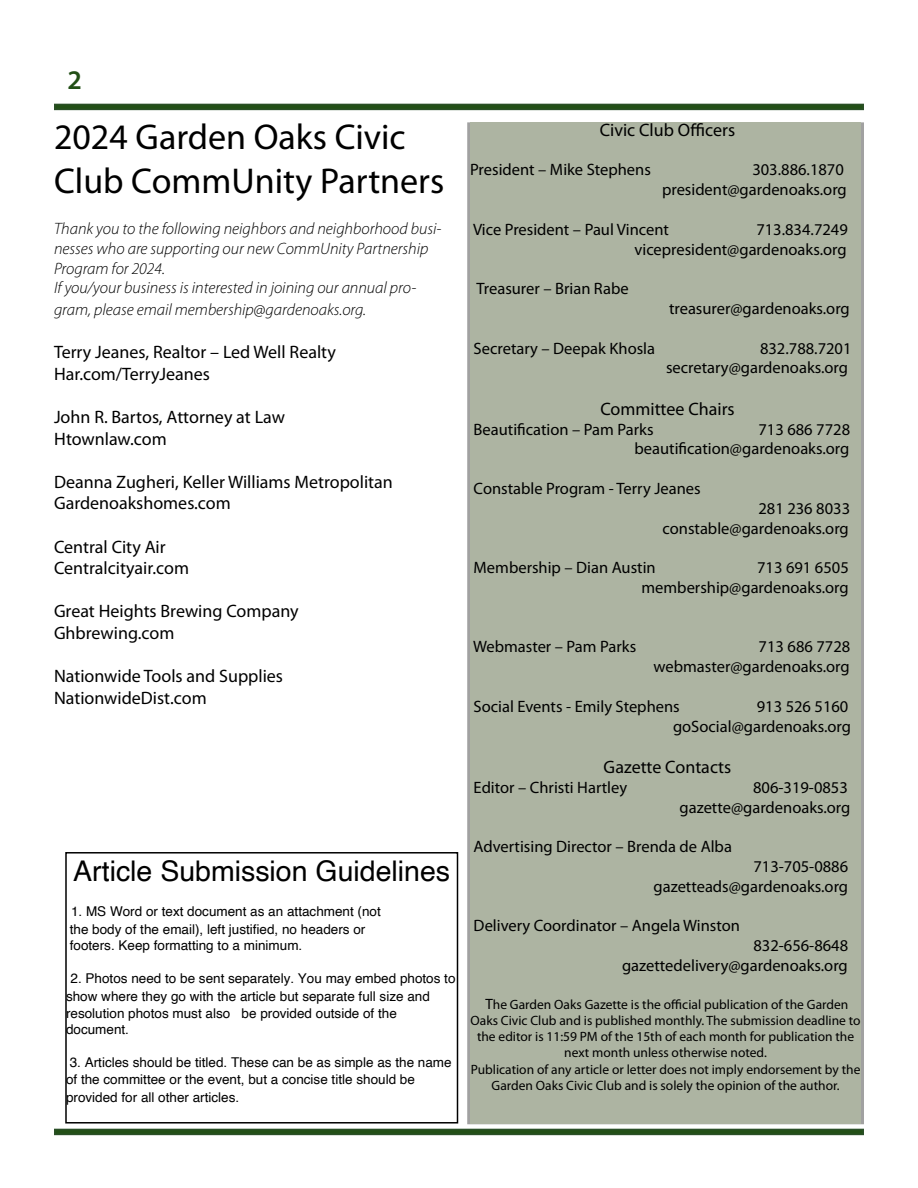
<style>
.page{position:relative;width:918px;height:1188px;background:#fff}
.page>*{position:absolute;margin:0;border:0;box-sizing:border-box;transform-origin:0 0}
.t1{font:36px/43.2px "Myriad Pro";color:#000}
.t2{font:28.5px "Helvetica";color:#000}
.t3{font:600 27px "Myriad Pro";color:#224f16}
.t4{font:18px/21.6px "Myriad Pro";color:#000}
.t5{font:16.5px/19.8px "Myriad Pro";color:#000;text-align:right}
.t6{font:italic 300 16.5px/19.8px "Myriad Pro";color:#000}
.t7{font:13.5px/18px "Helvetica";color:#000}
.t8{font:13.5px/16.2px "Myriad Pro";color:#000;text-align:center}
.s1{font-size:15px}
</style>
<div class="page">
<div style="left:54px;top:104px;width:810px;height:6px;background:#224f16;border:2px solid #2a4f27"></div>
<div style="left:470px;top:122px;width:391px;height:1002px;background:#adb4a2"></div>
<div style="left:65px;top:852px;width:393px;height:272px;border:2px solid #000"></div>
<div style="left:54px;top:1129px;width:810px;height:6px;background:#224f16;border:2px solid #2a4f27"></div>
<h3 class="t3" style="left:68px;top:63px;width:16px">2</h3>
<h1 class="t1" style="left:54px;top:115px;width:392px">2024 Garden Oaks Civic<br>Club CommUnity Partners</h1>
<p class="t6" style="left:54px;top:218px;width:389px">Thank you to the following neighbors and neighborhood busi&shy;nesses who are supporting our new CommUnity Partnership Program for 2024.<br>If you/your business is interested in joining our annual pro-</p>
<p class="t6" style="left:54px;top:299px;width:314px">gram, please email membership@gardenoaks.org.</p>
<p class="t4" style="left:54px;top:341px;width:283px">Terry Jeanes, Realtor – Led Well Realty<br>Har.com/TerryJeanes</p>
<p class="t4" style="left:54px;top:406px;width:232px">John R. Bartos, Attorney at Law<br>Htownlaw.com</p>
<p class="t4" style="left:54px;top:471px;width:340px">Deanna Zugheri, Keller Williams Metropolitan<br>Gardenoakshomes.com</p>
<p class="t4" style="left:54px;top:535px;width:137px">Central City Air<br>Centralcityair.com</p>
<p class="t4" style="left:54px;top:600px;width:246px">Great Heights Brewing Company<br>Ghbrewing.com</p>
<p class="t4" style="left:54px;top:665px;width:231px">Nationwide Tools and Supplies<br>NationwideDist.com</p>
<h2 class="t2" style="left:73px;top:849px;width:378px">Article Submission Guidelines</h2>
<p class="t7" style="left:70px;top:902px;width:313px">1. MS Word or text document as an attachment (not the body of the email), left justified, no headers or</p>
<p class="t7" style="left:70px;top:937px;width:234px">footers. Keep formatting to a minimum.</p>
<p class="t7" style="left:66px;top:970px;width:391px;text-indent:5px">2. Photos need to be sent separately. You may embed photos to show where they go with the article but separate full size and</p>
<p class="t7" style="left:66px;top:1005px;width:332px;line-height:16.5px">resolution photos must also be provided outside of the document.</p>
<p class="t7" style="left:66px;top:1055px;width:387px;line-height:16.5px">3. Articles should be titled. These can be as simple as the name of the committee or the event, but a concise title should be</p>
<p class="t7" style="left:66px;top:1088px;width:175px">provided for all other articles.</p>
<p class="t4" style="left:600px;top:119px;width:137px">Civic Club Officers</p>
<p class="t5" style="left:470px;top:160px;width:182px">President – Mike Stephens</p>
<p class="t5" style="left:662px;top:160px;width:186px">303.886.1870 president@gardenoaks.org</p>
<p class="t5" style="left:473px;top:219px;width:197px">Vice President – Paul Vincent</p>
<p class="t5" style="left:635px;top:219px;width:215px">713.834.7249 vicepresident@gardenoaks.org</p>
<p class="t5" style="left:476px;top:279px;width:154px">Treasurer – Brian Rabe</p>
<p class="t5" style="left:669px;top:298px;width:182px">treasurer@gardenoaks.org</p>
<p class="t5" style="left:474px;top:338px;width:183px">Secretary – Deepak Khosla</p>
<p class="t5" style="left:666px;top:338px;width:187px">832.788.7201 secretary@gardenoaks.org</p>
<p class="t4" style="left:600px;top:398px;width:136px">Committee Chairs</p>
<p class="t5" style="left:474px;top:419px;width:181px">Beautification – Pam Parks</p>
<p class="t5" style="left:635px;top:419px;width:217px">713 686 7728 beautification@gardenoaks.org</p>
<p class="t5" style="left:474px;top:478px;width:229px">Constable Program - Terry Jeanes</p>
<p class="t5" style="left:663px;top:498px;width:189px">281 236 8033 constable@gardenoaks.org</p>
<p class="t5" style="left:474px;top:558px;width:184px">Membership – Dian Austin</p>
<p class="t5" style="left:642px;top:558px;width:209px">713 691 6505 membership@gardenoaks.org</p>
<p class="t5" style="left:473px;top:637px;width:165px">Webmaster – Pam Parks</p>
<p class="t5" style="left:654px;top:637px;width:198px">713 686 7728 webmaster@gardenoaks.org</p>
<p class="t5" style="left:474px;top:696px;width:208px">Social Events - Emily Stephens</p>
<p class="t5" style="left:673px;top:696px;width:180px">913 526 5160 goSocial@gardenoaks.org</p>
<p class="t4" style="left:604px;top:756px;width:129px">Gazette Contacts</p>
<p class="t5" style="left:474px;top:777px;width:155px">Editor – Christi Hartley</p>
<p class="t5" style="left:680px;top:777px;width:172px">806-319-0853 gazette@gardenoaks.org</p>
<p class="t5" style="left:474px;top:837px;width:260px">Advertising Director – Brenda de Alba</p>
<p class="t5" style="left:654px;top:856px;width:196px">713-705-0886 gazetteads@gardenoaks.org</p>
<p class="t5" style="left:474px;top:916px;width:268px">Delivery Coordinator – Angela Winston</p>
<p class="t5" style="left:622px;top:936px;width:228px">832-656-8648 gazettedelivery@gardenoaks.org</p>
<p class="t8" style="left:471px;top:996px;width:392px"><span class="s1">T</span>he Garden Oaks Gazette is the official publication of the Garden Oaks Civic Club and is published monthly. The submission deadline to the editor is 11:59 PM of the 15th of each month for publication the next month unless otherwise noted.<br>Publication of any article or letter does not imply endorsement by the Garden Oaks Civic Club and is solely the opinion of the author.</p>
</div>
